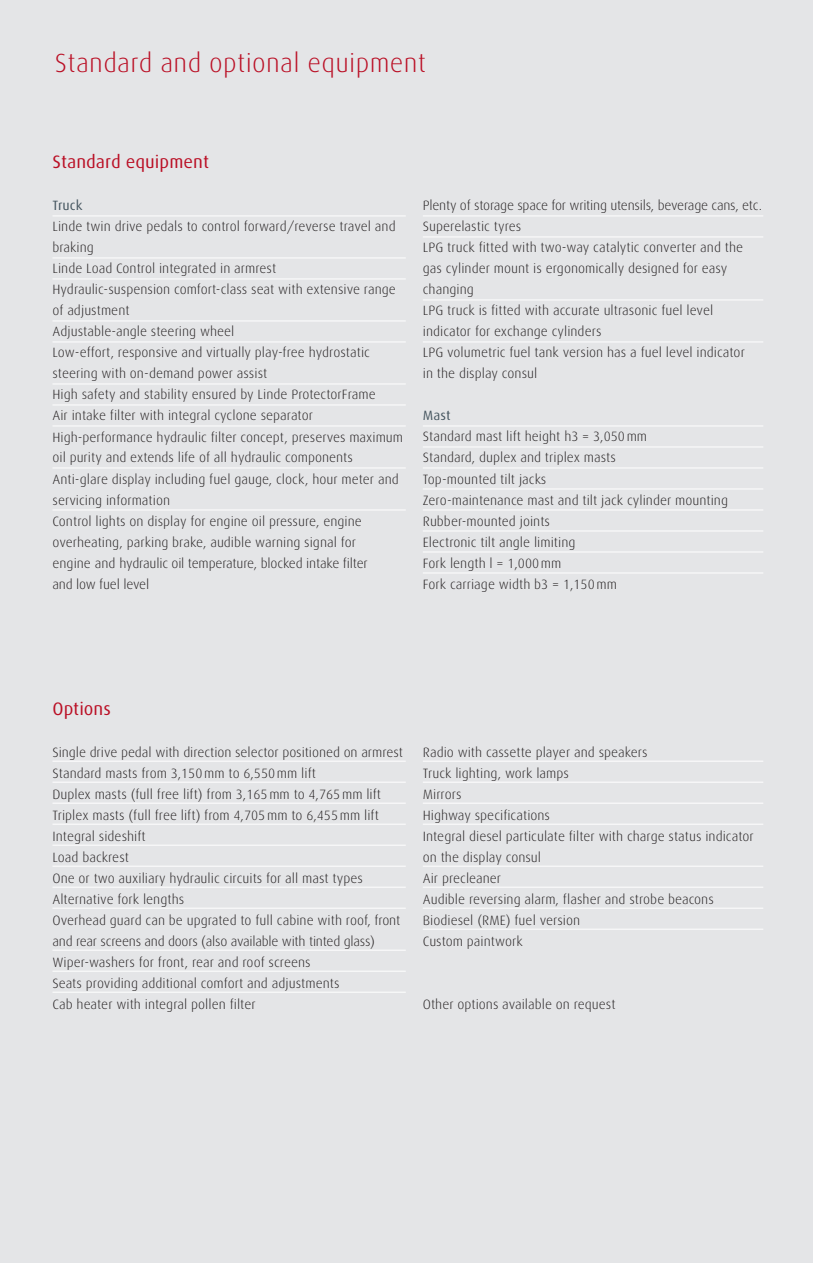
<style>
.page{position:relative;width:813px;height:1263px;background:#fff}
.page>*{position:absolute;margin:0;border:0;box-sizing:border-box;transform-origin:0 0}
.t1{font:300 26.25px "Linde Dax";letter-spacing:.01em;color:#ba0f25}
.t2{font:18px "Linde Dax";color:#ba0f25}
.t3{font:300 13.5px/21px "Linde Dax";color:#231f20}
.t4{font:13.5px "Linde Dax";color:#45555f}
</style>
<div class="page">
<hr style="left:812px;top:0;width:1px;height:1263px;background:#231f20">
<div style="left:0;top:0;width:812px;height:1263px;background:#e4e5e7"></div>
<h1 class="t1" style="left:55px;top:49px;width:372px">Standard and optional equipment</h1>
<h2 class="t2" style="left:52px;top:152px;width:158px">Standard equipment</h2>
<p class="t4" style="left:52px;top:198px;width:32px">Truck</p>
<p class="t3" style="left:52px;top:216px;width:352px">Linde twin drive pedals to control forward/reverse travel and braking<br>Linde Load Control integrated in armrest<br>Hydraulic-suspension comfort-class seat with extensive range of adjustment<br>Adjustable-angle steering wheel<br>Low-effort, responsive and virtually play-free hydrostatic steering with on-demand power assist<br>High safety and stability ensured by Linde ProtectorFrame<br>Air intake filter with integral cyclone separator High-performance hydraulic filter concept, preserves maximum oil purity and extends life of all hydraulic components Anti-glare display including fuel gauge, clock, hour meter and servicing information<br>Control lights on display for engine oil pressure, engine overheating, parking brake, audible warning signal for<br>engine and hydraulic oil temperature, blocked intake filter<br>and low fuel level</p>
<p class="t3" style="left:422px;top:195px;width:340px">Plenty of storage space for writing utensils, beverage cans, etc.<br>Superelastic tyres<br>LPG truck fitted with two-way catalytic converter and the gas cylinder mount is ergonomically designed for easy changing<br>LPG truck is fitted with accurate ultrasonic fuel level indicator for exchange cylinders<br>LPG volumetric fuel tank version has a fuel level indicator<br>in the display consul</p>
<p class="t4" style="left:422px;top:408px;width:29px">Mast</p>
<p class="t3" style="left:422px;top:426px;width:306px">Standard mast lift height h3 = 3,050 mm<br>Standard, duplex and triplex masts<br>Top-mounted tilt jacks<br>Zero-maintenance mast and tilt jack cylinder mounting<br>Rubber-mounted joints<br>Electronic tilt angle limiting<br>Fork length l = 1,000 mm<br>Fork carriage width b3 = 1,150 mm</p>
<h2 class="t2" style="left:52px;top:698px;width:60px">Options</h2>
<p class="t3" style="left:52px;top:741px;width:352px">Single drive pedal with direction selector positioned on armrest Standard masts from 3,150 mm to 6,550 mm lift<br>Duplex masts (full free lift) from 3,165 mm to 4,765 mm lift Triplex masts (full free lift) from 4,705 mm to 6,455 mm lift Integral sideshift<br>Load backrest<br>One or two auxiliary hydraulic circuits for all mast types Alternative fork lengths<br>Overhead guard can be upgrated to full cabine with roof, front and rear screens and doors (also available with tinted glass)<br>Wiper-washers for front, rear and roof screens<br>Seats providing additional comfort and adjustments<br>Cab heater with integral pollen filter</p>
<p class="t3" style="left:422px;top:741px;width:332px">Radio with cassette player and speakers<br>Truck lighting, work lamps<br>Mirrors<br>Highway specifications<br>Integral diesel particulate filter with charge status indicator on the display consul<br>Air precleaner<br>Audible reversing alarm, flasher and strobe beacons<br>Biodiesel (RME) fuel version<br>Custom paintwork</p>
<p class="t3" style="left:422px;top:993px;width:194px">Other options available on request</p>
</div>
